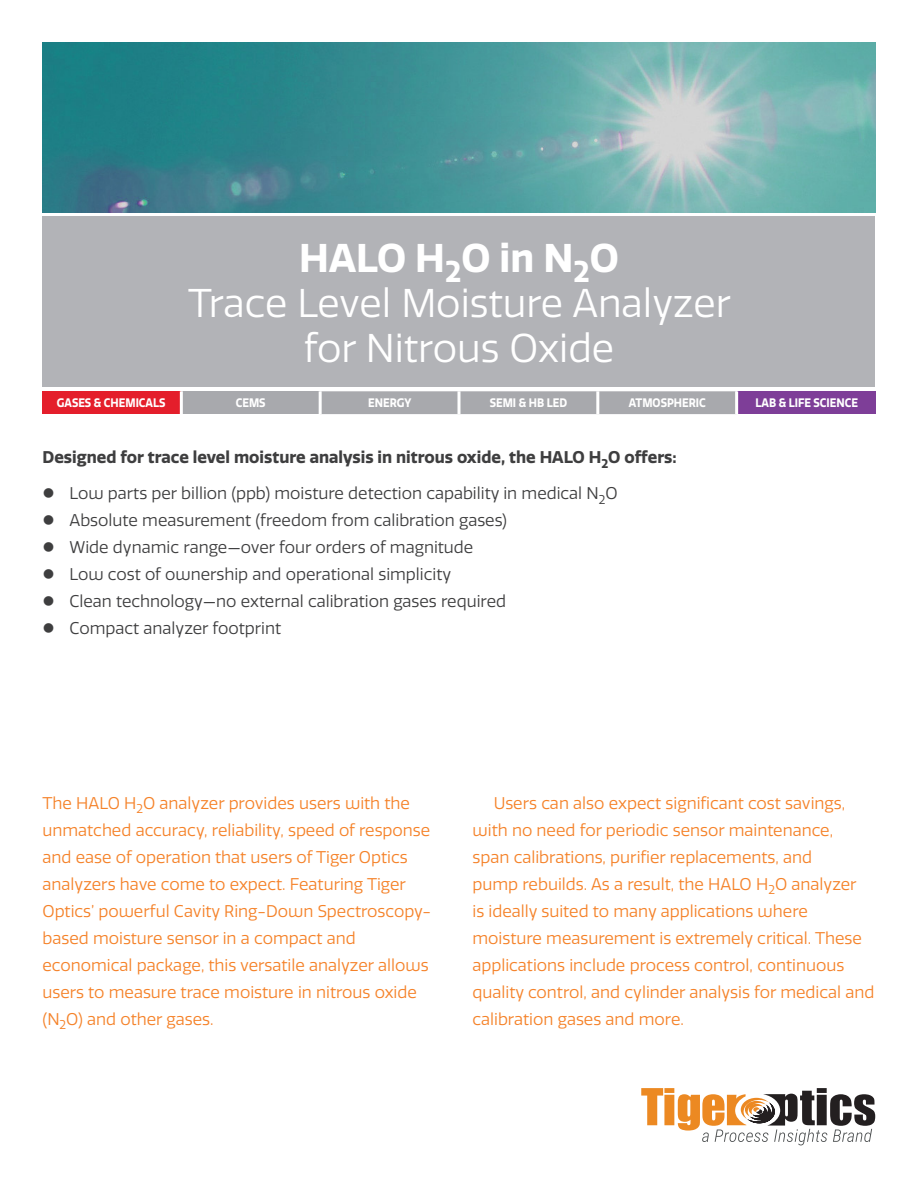
<style>
.page{position:relative;width:918px;height:1188px;background:#fff}
.page>*{position:absolute;margin:0;border:0;box-sizing:border-box;transform-origin:0 0}
.t1{font:39px/45px "Quatro";color:#fff;text-align:center}
.t2{font:700 39px "Quatro";color:#fff}
.t3{font:16.5px/27px "Quatro";color:#f58229}
.t4{font:16.5px "Quatro";color:#3e3e3f}
.t5{font:700 16.5px "Quatro";color:#3e3e3f}
.t6{font:700 12px "Quatro";color:#fff;scale:.9 1}
</style>
<div class="page">
<img style="left:43px;top:43px;width:832px;height:170px">
<div style="left:43px;top:217px;width:832px;height:170px;background:#b2b3b7"></div>
<div style="left:43px;top:391px;width:138px;height:23px;background:#e41e2b"></div>
<div style="left:181px;top:391px;width:139px;height:23px;background:#a8a9ad"></div>
<div style="left:322px;top:391px;width:413px;height:23px;background:#a8a9ad"></div>
<div style="left:737px;top:391px;width:138px;height:23px;background:#7e3e98"></div>
<hr style="left:180px;top:391px;width:3px;height:23px;background:#fff">
<hr style="left:735px;top:391px;width:3px;height:23px;background:#fff">
<hr style="left:319px;top:391px;width:3px;height:23px;background:#fff">
<hr style="left:458px;top:391px;width:2px;height:23px;background:#fff">
<hr style="left:596px;top:391px;width:3px;height:23px;background:#fff">
<svg style="left:641px;top:1088px;width:234px;height:57px"></svg>
<p class="t2" style="left:299px;top:235px;width:321px">HALO H<sub>2</sub>O in N<sub>2</sub>O</p>
<p class="t1" style="left:188px;top:281px;width:544px">Trace Level Moisture Analyzer for Nitrous Oxide</p>
<p class="t6" style="left:57px;top:396px;width:122px">GASES &amp; CHEMICALS</p>
<p class="t6" style="left:236px;top:396px;width:35px">CEMS</p>
<p class="t6" style="left:368px;top:396px;width:49px">ENERGY</p>
<p class="t6" style="left:490px;top:396px;width:87px">SEMI &amp; HB LED</p>
<p class="t6" style="left:629px;top:396px;width:87px">ATMOSPHERIC</p>
<p class="t6" style="left:756px;top:396px;width:115px">LAB &amp; LIFE SCIENCE</p>
<p class="t5" style="left:43px;top:448px;width:636px">Designed for trace level moisture analysis in nitrous oxide, the HALO H<sub>2</sub>O offers:</p>
<p class="t4" style="left:70px;top:484px;width:550px">Low parts per billion (ppb) moisture detection capability in medical N<sub>2</sub>O</p>
<p class="t4" style="left:70px;top:511px;width:439px">Absolute measurement (freedom from calibration gases)</p>
<p class="t4" style="left:70px;top:538px;width:405px">Wide dynamic range—over four orders of magnitude</p>
<p class="t4" style="left:70px;top:565px;width:383px">Low cost of ownership and operational simplicity</p>
<p class="t4" style="left:70px;top:592px;width:438px">Clean technology—no external calibration gases required</p>
<p class="t4" style="left:70px;top:619px;width:213px">Compact analyzer footprint</p>
<p class="t3" style="left:43px;top:790px;width:390px">The HALO H<sub>2</sub>O analyzer provides users with the unmatched accuracy, reliability, speed of response and ease of operation that users of Tiger Optics analyzers have come to expect. Featuring Tiger Optics’ powerful Cavity Ring-Down Spectroscopy&shy;based moisture sensor in a compact and economical package, this versatile analyzer allows users to measure trace moisture in nitrous oxide (N<sub>2</sub>O) and other gases.</p>
<p class="t3" style="left:472px;top:790px;width:403px;text-indent:21px">Users can also expect significant cost savings, with no need for periodic sensor maintenance,<br>span calibrations, purifier replacements, and<br>pump rebuilds. As a result, the HALO H<sub>2</sub>O analyzer<br>is ideally suited to many applications where moisture measurement is extremely critical. These applications include process control, continuous quality control, and cylinder analysis for medical and calibration gases and more.</p>
</div>
